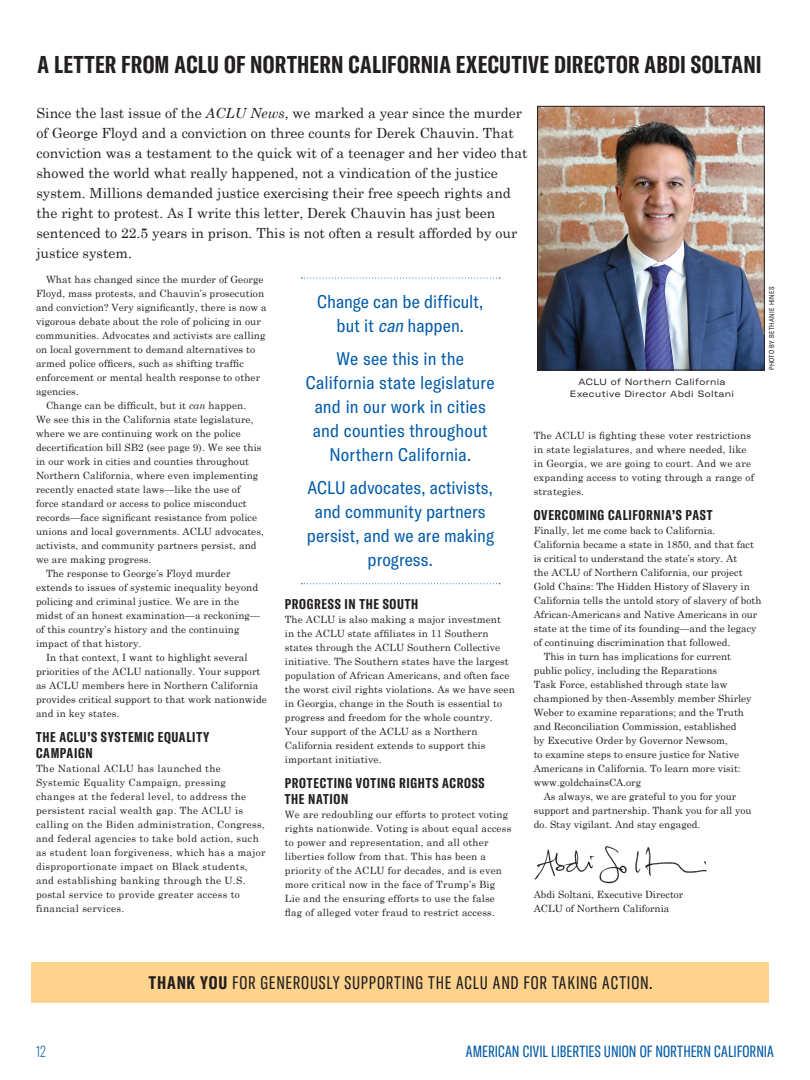
<style>
.page{position:relative;width:810px;height:1080px;background:#fff}
.page>*{position:absolute;margin:0;border:0;box-sizing:border-box;transform-origin:0 0}
.subhead_20{font:700 extra-condensed 24px "GT America";letter-spacing:.015em;color:#231f20}
.pullquote_18_pt_blue{font:condensed 18px/24px "GT America";letter-spacing:.005em;color:#015aaa;text-align:center}
.head_smallest_14_pt{font:extra-condensed 18px "GT America";letter-spacing:.045em;color:#231f20}
.t1{font:extra-condensed 16px "GT America";letter-spacing:.005em;color:#015aaa}
.t2{font:100 extra-condensed 16px "GT America";color:#015aaa}
.body_first_para{font:14px/20px "Century Schoolbook";color:#231f20}
.head_smallest_14_pt-2{font:700 extra-condensed 14px/16px "GT America";letter-spacing:.05em;color:#231f20}
.body{font:10px/14px "Century Schoolbook";letter-spacing:.01em;color:#231f20}
.body_no_indent{font:10px/14px "Century Schoolbook";letter-spacing:.02em;color:#231f20}
.body_no_indent-2{font:10px/14px "Century Schoolbook";color:#231f20}
._2019_photo_captions{font:expanded 9px/12px "GT America";letter-spacing:.045em;color:#231f20;text-align:center}
.GT_America_condensed{font:condensed 7px "GT America";letter-spacing:.05em;color:#231f20}
.s1{font-style:italic}
.s2{font-weight:700}
</style>
<div class="page">
<img style="left:539px;top:108px;width:224px;height:260px">
<div style="left:537px;top:106px;width:228px;height:264px;border:1px solid #231f20"></div>
<img style="left:534px;top:846px;width:173px;height:38px">
<svg style="left:301px;top:278px;width:199px;height:1px"></svg>
<svg style="left:301px;top:583px;width:199px;height:1px"></svg>
<div style="left:32px;top:962px;width:737px;height:40px;background:#fed38d"></div>
<p class="subhead_20" style="left:38px;top:50px;width:725px">A LETTER FROM ACLU OF NORTHERN CALIFORNIA EXECUTIVE DIRECTOR ABDI SOLTANI</p>
<p class="body_first_para" style="left:36px;top:103px;width:493px">Since the last issue of the <span class="s1">ACLU News</span>, we marked a year since the murder of George Floyd and a conviction on three counts for Derek Chauvin. That conviction was a testament to the quick wit of a teenager and her video that showed the world what really happened, not a vindication of the justice system. Millions demanded justice exercising their free speech rights and the right to protest. As I write this letter, Derek Chauvin has just been sentenced to 22.5 years in prison. This is not often a result afforded by our justice system.</p>
<p class="body" style="left:36px;top:272px;width:232px;text-indent:10px">What has changed since the murder of George Floyd, mass protests, and Chauvin’s prosecution and conviction? Very significantly, there is now a vigorous debate about the role of policing in our communities. Advocates and activists are calling on local government to demand alternatives to armed police officers, such as shifting traffic enforcement or mental health response to other agencies.</p>
<p class="body" style="left:36px;top:398px;width:229px;text-indent:10px">Change can be difficult, but it <span class="s1">can</span> happen.<br>We see this in the California state legislature, where we are continuing work on the police decertification bill SB2 (see page 9). We see this in our work in cities and counties throughout Northern California, where even implementing recently enacted state laws—like the use of force standard or access to police misconduct records—face significant resistance from police unions and local governments. ACLU advocates, activists, and community partners persist, and we are making progress.</p>
<p class="body" style="left:36px;top:566px;width:226px;text-indent:10px">The response to George’s Floyd murder extends to issues of systemic inequality beyond policing and criminal justice. We are in the midst of an honest examination—a reckoning— of this country’s history and the continuing impact of that history.</p>
<p class="body" style="left:36px;top:650px;width:232px;text-indent:10px">In that context, I want to highlight several priorities of the ACLU nationally. Your support as ACLU members here in Northern California provides critical support to that work nationwide and in key states.</p>
<p class="head_smallest_14_pt-2" style="left:36px;top:729px;width:175px">THE ACLU’S SYSTEMIC EQUALITY<br>CAMPAIGN</p>
<p class="body_no_indent" style="left:36px;top:761px;width:231px">The National ACLU has launched the Systemic Equality Campaign, pressing changes at the federal level, to address the persistent racial wealth gap. The ACLU is calling on the Biden administration, Congress, and federal agencies to take bold action, such as student loan forgiveness, which has a major disproportionate impact on Black students, and establishing banking through the U.S. postal service to provide greater access to financial services.</p>
<p class="pullquote_18_pt_blue" style="left:317px;top:290px;width:168px">Change can be difficult, but it <span class="s1">can</span> happen.</p>
<p class="pullquote_18_pt_blue" style="left:306px;top:347px;width:190px">We see this in the<br>California state legislature and in our work in cities and counties throughout<br>Northern California.</p>
<p class="pullquote_18_pt_blue" style="left:307px;top:476px;width:189px">ACLU advocates, activists, and community partners persist, and we are making progress.</p>
<p class="head_smallest_14_pt-2" style="left:285px;top:596px;width:135px">PROGRESS IN THE SOUTH</p>
<p class="body_no_indent" style="left:285px;top:612px;width:231px">The ACLU is also making a major investment<br>in the ACLU state affiliates in 11 Southern states through the ACLU Southern Collective initiative. The Southern states have the largest population of African Americans, and often face the worst civil rights violations. As we have seen in Georgia, change in the South is essential to progress and freedom for the whole country.<br>Your support of the ACLU as a Northern California resident extends to support this important initiative.</p>
<p class="head_smallest_14_pt-2" style="left:285px;top:775px;width:201px">PROTECTING VOTING RIGHTS ACROSS<br>THE NATION</p>
<p class="body_no_indent" style="left:285px;top:807px;width:228px">We are redoubling our efforts to protect voting rights nationwide. Voting is about equal access to power and representation, and all other liberties follow from that. This has been a priority of the ACLU for decades, and is even more critical now in the face of Trump’s Big Lie and the ensuring efforts to use the false flag of alleged voter fraud to restrict access.</p>
<p class="_2019_photo_captions" style="left:570px;top:376px;width:166px">ACLU of Northern California<br>Executive Director Abdi Soltani</p>
<p class="GT_America_condensed" style="left:768px;top:370px;width:85px;rotate:-90deg">PHOTO BY BETHANIE HINES</p>
<p class="body_no_indent" style="left:534px;top:429px;width:222px">The ACLU is fighting these voter restrictions in state legislatures, and where needed, like in Georgia, we are going to court. And we are expanding access to voting through a range of strategies.</p>
<p class="head_smallest_14_pt-2" style="left:534px;top:507px;width:180px">OVERCOMING CALIFORNIA’S PAST</p>
<p class="body_no_indent-2" style="left:534px;top:524px;width:229px">Finally, let me come back to California.<br>California became a state in 1850, and that fact is critical to understand the state’s story. At<br>the ACLU of Northern California, our project Gold Chains: The Hidden History of Slavery in California tells the untold story of slavery of both African-Americans and Native Americans in our state at the time of its founding—and the legacy of continuing discrimination that followed.</p>
<p class="body" style="left:534px;top:650px;width:219px;text-indent:10px">This in turn has implications for current public policy, including the Reparations<br>Task Force, established through state law championed by then-Assembly member Shirley Weber to examine reparations; and the Truth and Reconciliation Commission, established<br>by Executive Order by Governor Newsom,<br>to examine steps to ensure justice for Native Americans in California. To learn more visit: www.goldchainsCA.org</p>
<p class="body" style="left:534px;top:790px;width:219px;text-indent:10px">As always, we are grateful to you for your support and partnership. Thank you for all you do. Stay vigilant. And stay engaged.</p>
<p class="body_no_indent-2" style="left:534px;top:888px;width:151px">Abdi Soltani, Executive Director<br>ACLU of Northern California</p>
<p class="head_smallest_14_pt" style="left:149px;top:973px;width:505px"><span class="s2">THANK YOU</span> FOR GENEROUSLY SUPPORTING THE ACLU AND FOR TAKING ACTION.</p>
<h3 class="t2" style="left:36px;top:1042px;width:11px">12</h3>
<h3 class="t1" style="left:466px;top:1042px;width:310px">AMERICAN CIVIL LIBERTIES UNION OF NORTHERN CALIFORNIA</h3>
</div>
